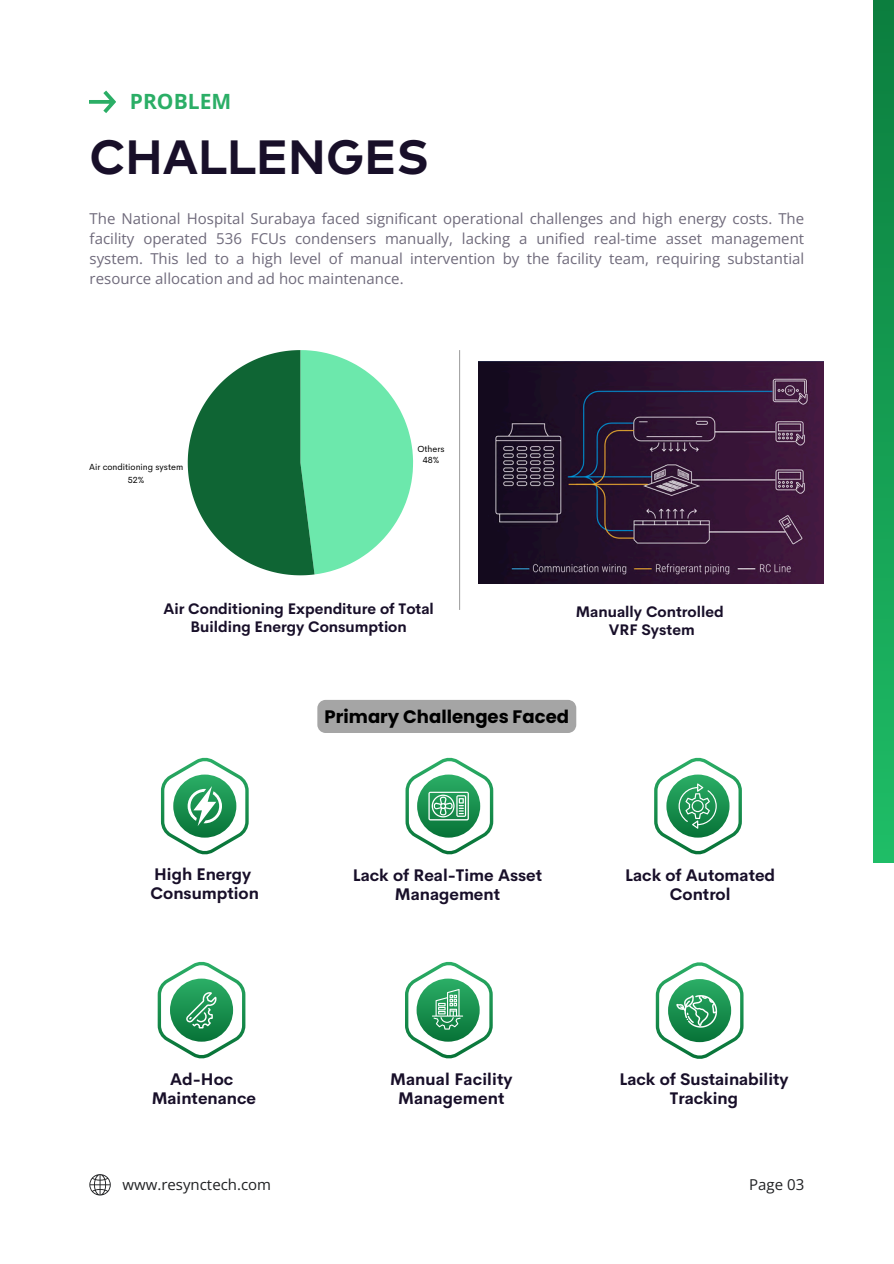
<style>
.page{position:relative;width:894px;height:1264px;background:#fff}
.page>*{position:absolute;margin:0;border:0;box-sizing:border-box;transform-origin:0 0}
.t1{font:700 48px "Mark Pro";color:#180f29}
.t2{font:700 21px "Open Sans";color:#2bae66}
.t3{font:700 18px "Poppins";color:#000}
.t4{font:700 16.5px/19.2px "Cerebri Sans";color:#180f29;text-align:center}
.t5{font:15px/20.2px "Open Sans";color:#6f6a7b;text-align:justify}
.t6{font:700 15px/18px "Cerebri Sans";color:#180f29;text-align:center}
.t7{font:15px "Open Sans";color:#202123}
.t8{font:8.85px/13.4px "Cerebri Sans";color:#000;text-align:center}
</style>
<div class="page">
<svg style="left:89px;top:91px;width:27px;height:22px"></svg>
<div style="left:873px;top:0;width:20px;height:862px;background:linear-gradient(to bottom,#0b7e3e,#1fbd67)"></div>
<svg style="left:161px;top:757px;width:87px;height:98px"></svg>
<svg style="left:405px;top:757px;width:88px;height:98px"></svg>
<svg style="left:188px;top:350px;width:225px;height:225px"></svg>
<svg style="left:89px;top:1174px;width:22px;height:21px"></svg>
<hr style="left:459px;top:350px;width:1px;height:260px;background:#a6a6a6">
<img style="left:479px;top:361px;width:344px;height:222px">
<svg style="left:405px;top:961px;width:87px;height:98px"></svg>
<svg style="left:655px;top:962px;width:88px;height:97px"></svg>
<svg style="left:158px;top:961px;width:87px;height:98px"></svg>
<svg style="left:654px;top:757px;width:87px;height:98px"></svg>
<div style="left:317px;top:700px;width:259px;height:33px;background:#a5a5a5"></div>
<p class="t2" style="left:130px;top:86px;width:103px">PROBLEM</p>
<h2 class="t1" style="left:89px;top:125px;width:341px">CHALLENGES</h2>
<h1 class="t5" style="left:90px;top:208px;width:716px">The National Hospital Surabaya faced significant operational challenges and high energy costs. The facility operated 536 FCUs condensers manually, lacking a unified real-time asset management system. This led to a high level of manual intervention by the facility team, requiring substantial resource allocation and ad hoc maintenance.</h1>
<p class="t8" style="left:89px;top:460px;width:95px">Air conditioning system<br>52%</p>
<p class="t8" style="left:417px;top:443px;width:29px;line-height:11.1px">Others<br>48%</p>
<h3 class="t6" style="left:163px;top:599px;width:272px">Air Conditioning Expenditure of Total<br>Building Energy Consumption</h3>
<p class="t6" style="left:575px;top:602px;width:149px">Manually Controlled<br>VRF System</p>
<p class="t3" style="left:324px;top:703px;width:246px">Primary Challenges Faced</p>
<h4 class="t4" style="left:150px;top:865px;width:110px;text-align:left">High Energy<br>Consumption</h4>
<p class="t4" style="left:353px;top:865px;width:191px">Lack of Real-Time Asset<br>Management</p>
<h4 class="t4" style="left:625px;top:865px;width:151px">Lack of Automated<br>Control</h4>
<h3 class="t4" style="left:152px;top:1069px;width:106px">Ad-Hoc<br>Maintenance</h3>
<p class="t4" style="left:390px;top:1069px;width:124px">Manual Facility<br>Management</p>
<h3 class="t4" style="left:619px;top:1069px;width:170px">Lack of Sustainability<br>Tracking</h3>
<p class="t7" style="left:122px;top:1174px;width:150px">www.resynctech.com</p>
<h3 class="t7" style="left:749px;top:1174px;width:56px">Page 03</h3>
</div>
